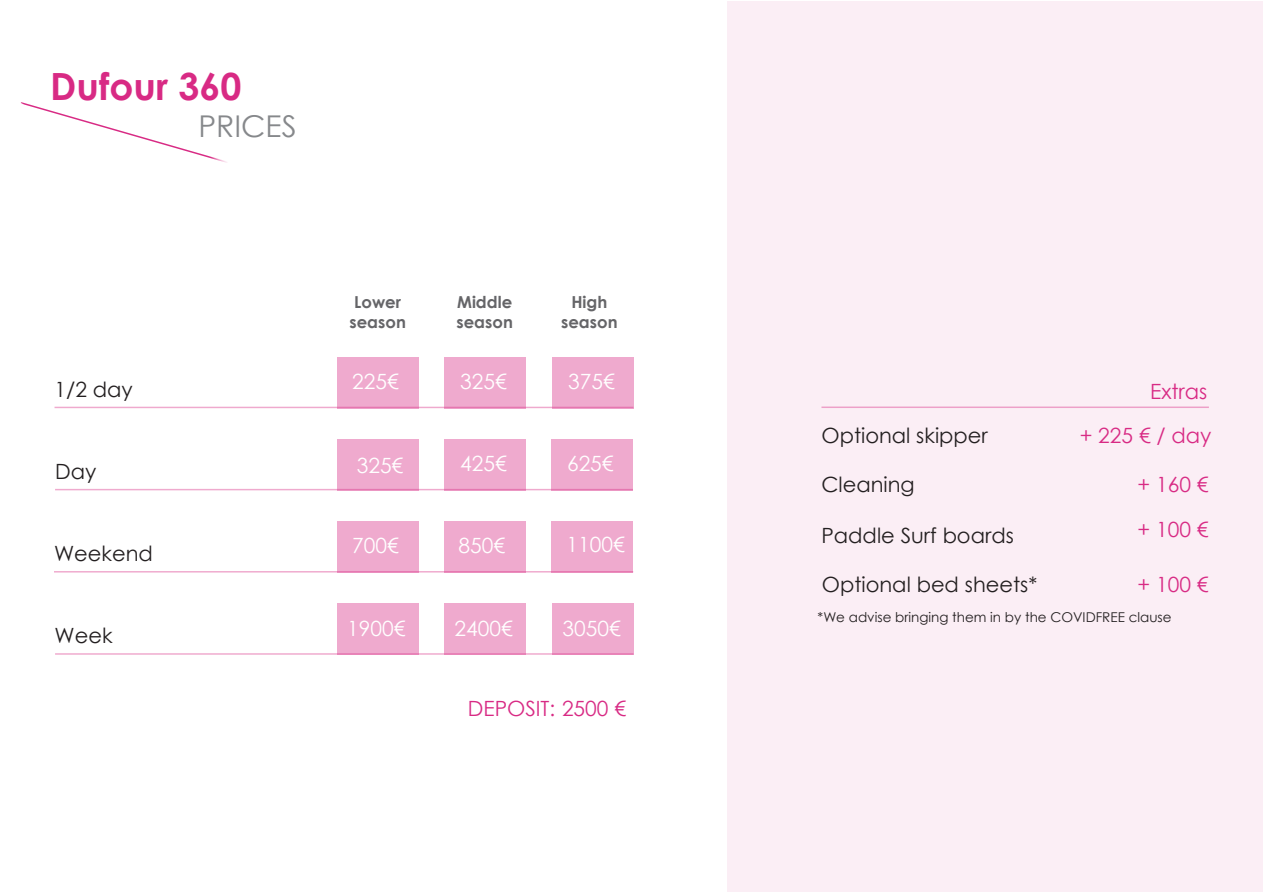
<style>
.page{position:relative;width:1263px;height:893px;background:#fff}
.page>*{position:absolute;margin:0;border:0;box-sizing:border-box;transform-origin:0 0}
.t1{font:700 37.5px "Century Gothic";color:#d82a84}
.t2{font:30px "Century Gothic";color:#86888b}
.t3{font:21px "Century Gothic";color:#231f20}
.t4{font:21px "Century Gothic";color:#fff}
.t5{font:21px "Century Gothic";color:#d82a84}
.t6{font:700 16.5px/19.8px "Century Gothic";color:#656568}
.t7{font:13.5px "Century Gothic";color:#231f20}
</style>
<div class="page">
<svg style="left:20px;top:102px;width:207px;height:61px"></svg>
<div style="left:727px;top:1px;width:536px;height:891px;background:#fbeef5"></div>
<div style="left:337px;top:357px;width:82px;height:51px;background:#efaace"></div>
<hr style="left:55px;top:407px;width:578px;height:1px;background:#d82a84">
<div style="left:444px;top:357px;width:82px;height:51px;background:#efaace"></div>
<div style="left:552px;top:357px;width:81px;height:51px;background:#efaace"></div>
<div style="left:337px;top:439px;width:81px;height:51px;background:#efaace"></div>
<hr style="left:55px;top:489px;width:578px;height:1px;background:#d82a84">
<div style="left:444px;top:439px;width:82px;height:51px;background:#efaace"></div>
<div style="left:551px;top:439px;width:82px;height:51px;background:#efaace"></div>
<div style="left:337px;top:521px;width:81px;height:51px;background:#efaace"></div>
<hr style="left:54px;top:571px;width:579px;height:1px;background:#d82a84">
<div style="left:444px;top:521px;width:82px;height:51px;background:#efaace"></div>
<div style="left:552px;top:521px;width:81px;height:51px;background:#efaace"></div>
<div style="left:337px;top:603px;width:82px;height:52px;background:#efaace"></div>
<hr style="left:55px;top:653px;width:578px;height:2px;background:#d82a84">
<div style="left:444px;top:603px;width:82px;height:52px;background:#efaace"></div>
<div style="left:552px;top:603px;width:81px;height:52px;background:#efaace"></div>
<hr style="left:821px;top:407px;width:388px;height:1px;background:#d82a84">
<h1 class="t1" style="left:50px;top:58px;width:193px">Dufour 360</h1>
<h2 class="t2" style="left:198px;top:105px;width:100px">PRICES</h2>
<p class="t3" style="left:55px;top:375px;width:80px">1/2 day</p>
<p class="t6" style="left:349px;top:291px;width:58px">Lower season</p>
<p class="t6" style="left:456px;top:291px;width:58px">Middle season</p>
<p class="t6" style="left:561px;top:291px;width:58px;text-align:center">High season</p>
<p class="t4" style="left:352px;top:367px;width:48px">225€</p>
<p class="t4" style="left:460px;top:367px;width:48px">325€</p>
<p class="t4" style="left:568px;top:367px;width:48px">375€</p>
<p class="t3" style="left:55px;top:457px;width:43px">Day</p>
<p class="t4" style="left:357px;top:450px;width:48px">325€</p>
<p class="t4" style="left:460px;top:449px;width:48px">425€</p>
<p class="t4" style="left:567px;top:449px;width:48px">625€</p>
<p class="t3" style="left:54px;top:539px;width:100px">Weekend</p>
<p class="t4" style="left:352px;top:531px;width:48px">700€</p>
<p class="t4" style="left:458px;top:531px;width:48px">850€</p>
<p class="t4" style="left:566px;top:530px;width:60px">1100€</p>
<p class="t3" style="left:55px;top:621px;width:60px">Week</p>
<p class="t4" style="left:347px;top:613px;width:60px">1900€</p>
<p class="t4" style="left:455px;top:613px;width:60px">2400€</p>
<p class="t4" style="left:562px;top:613px;width:60px">3050€</p>
<p class="t5" style="left:468px;top:693px;width:160px">DEPOSIT: 2500 €</p>
<p class="t5" style="left:1150px;top:377px;width:59px">Extras</p>
<p class="t3" style="left:821px;top:420px;width:168px">Optional skipper</p>
<p class="t5" style="left:1080px;top:420px;width:133px">+ 225 € / day</p>
<p class="t3" style="left:821px;top:470px;width:95px">Cleaning</p>
<p class="t5" style="left:1137px;top:470px;width:72px">+ 160 €</p>
<p class="t3" style="left:821px;top:521px;width:194px">Paddle Surf boards</p>
<p class="t5" style="left:1137px;top:515px;width:72px">+ 100 €</p>
<p class="t3" style="left:822px;top:569px;width:217px">Optional bed sheets*</p>
<p class="t5" style="left:1137px;top:569px;width:72px">+ 100 €</p>
<p class="t7" style="left:817px;top:607px;width:355px">*We advise bringing them in by the COVIDFREE clause</p>
</div>
